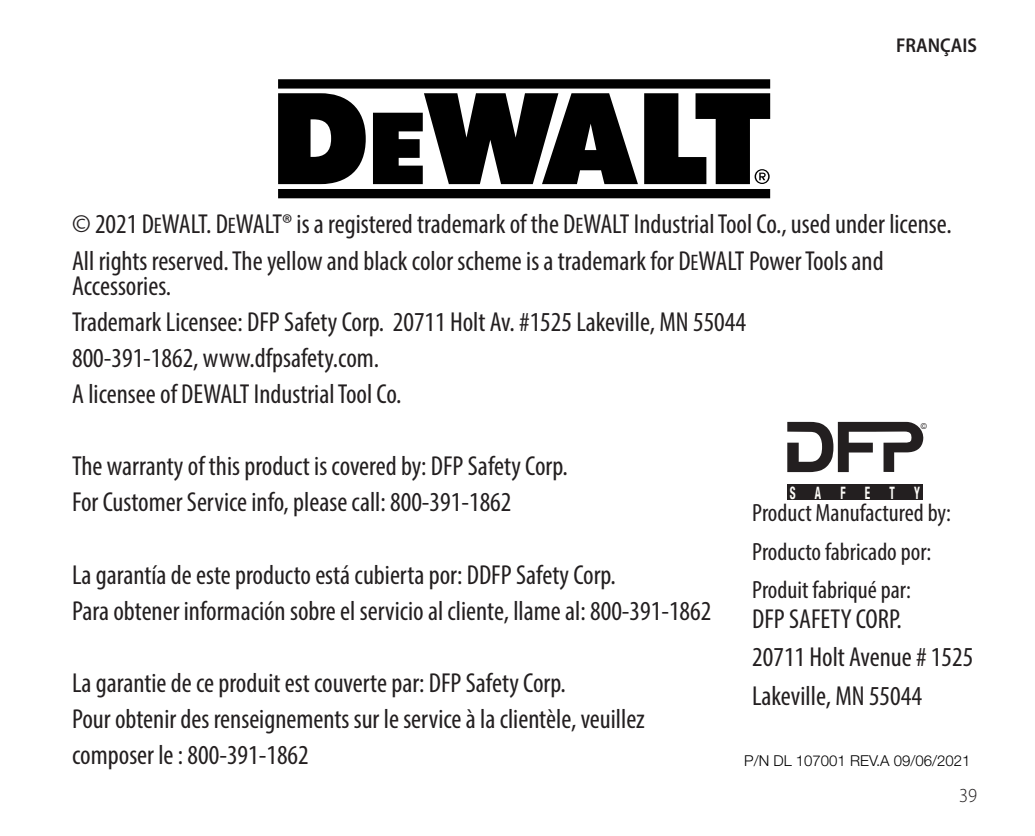
<style>
.page{position:relative;width:1035px;height:836px;background:#fff}
.page>*{position:absolute;margin:0;border:0;box-sizing:border-box;transform-origin:0 0}
.t1{font:condensed 27.5px/25px "Myriad Pro";color:#231f20}
.t2{font:condensed 25px "Myriad Pro";color:#231f20}
.t3{font:600 semi-condensed 20px "Myriad Pro";color:#231f20}
.t4{font:300 semi-condensed 20px "Myriad Pro";color:#231f20}
.t5{font:700 condensed 17.25px "Helvetica Neue";letter-spacing:1.7em;color:#fffefa;scale:.66 1}
.t6{font:300 15px "Helvetica Neue LT Std";color:#000}
.t7{font:8.25px "Arial";color:#231f20}
.s1{font-size:22.5px}
</style>
<div class="page">
<svg style="left:278px;top:79px;width:492px;height:119px;fill:#000"></svg>
<div style="left:787px;top:484px;width:136px;height:16px;background:#231f20"></div>
<svg style="left:787px;top:422px;width:137px;height:50px"></svg>
<p class="t3" style="left:896px;top:34px;width:82px">FRANÇAIS</p>
<p class="t1" style="left:72px;top:211px;width:881px">© 2021 D<span class="s1">E</span>WALT. D<span class="s1">E</span>WALT® is a registered trademark of the D<span class="s1">E</span>WALT Industrial Tool Co., used under license.</p>
<p class="t1" style="left:72px;top:247px;width:813px">All rights reserved. The yellow and black color scheme is a trademark for D<span class="s1">E</span>WALT Power Tools and<br>Accessories.</p>
<p class="t1" style="left:72px;top:309px;width:675px">Trademark Licensee: DFP Safety Corp. 20711 Holt Av. #1525 Lakeville, MN 55044</p>
<p class="t1" style="left:72px;top:345px;width:309px">800-391-1862, www.dfpsafety.com.</p>
<p class="t1" style="left:72px;top:381px;width:331px">A licensee of DEWALT Industrial Tool Co.</p>
<p class="t1" style="left:72px;top:453px;width:497px">The warranty of this product is covered by: DFP Safety Corp.</p>
<p class="t1" style="left:72px;top:489px;width:441px">For Customer Service info, please call: 800-391-1862</p>
<p class="t1" style="left:72px;top:561px;width:545px">La garantía de este producto está cubierta por: DDFP Safety Corp.</p>
<p class="t1" style="left:72px;top:597px;width:641px">Para obtener información sobre el servicio al cliente, llame al: 800-391-1862</p>
<p class="t1" style="left:72px;top:670px;width:495px">La garantie de ce produit est couverte par: DFP Safety Corp.</p>
<p class="t1" style="left:72px;top:706px;width:574px">Pour obtenir des renseignements sur le service à la clientèle, veuillez</p>
<p class="t1" style="left:72px;top:742px;width:238px">composer le : 800-391-1862</p>
<p class="t7" style="left:921px;top:420px;width:8px">©</p>
<p class="t5" style="left:790px;top:482px;width:199px">SAFETY</p>
<p class="t2" style="left:752px;top:497px;width:200px">Product Manufactured by:</p>
<p class="t2" style="left:752px;top:536px;width:181px">Producto fabricado por:</p>
<p class="t2" style="left:752px;top:575px;width:160px">Produit fabriqué par:</p>
<p class="t1" style="left:752px;top:605px;width:151px">DFP SAFETY CORP.</p>
<p class="t1" style="left:752px;top:644px;width:223px">20711 Holt Avenue # 1525</p>
<p class="t1" style="left:752px;top:682px;width:171px">Lakeville, MN 55044</p>
<p class="t6" style="left:744px;top:751px;width:228px">P/N DL 107001 REV.A 09/06/2021</p>
<p class="t4" style="left:959px;top:784px;width:19px">39</p>
</div>
